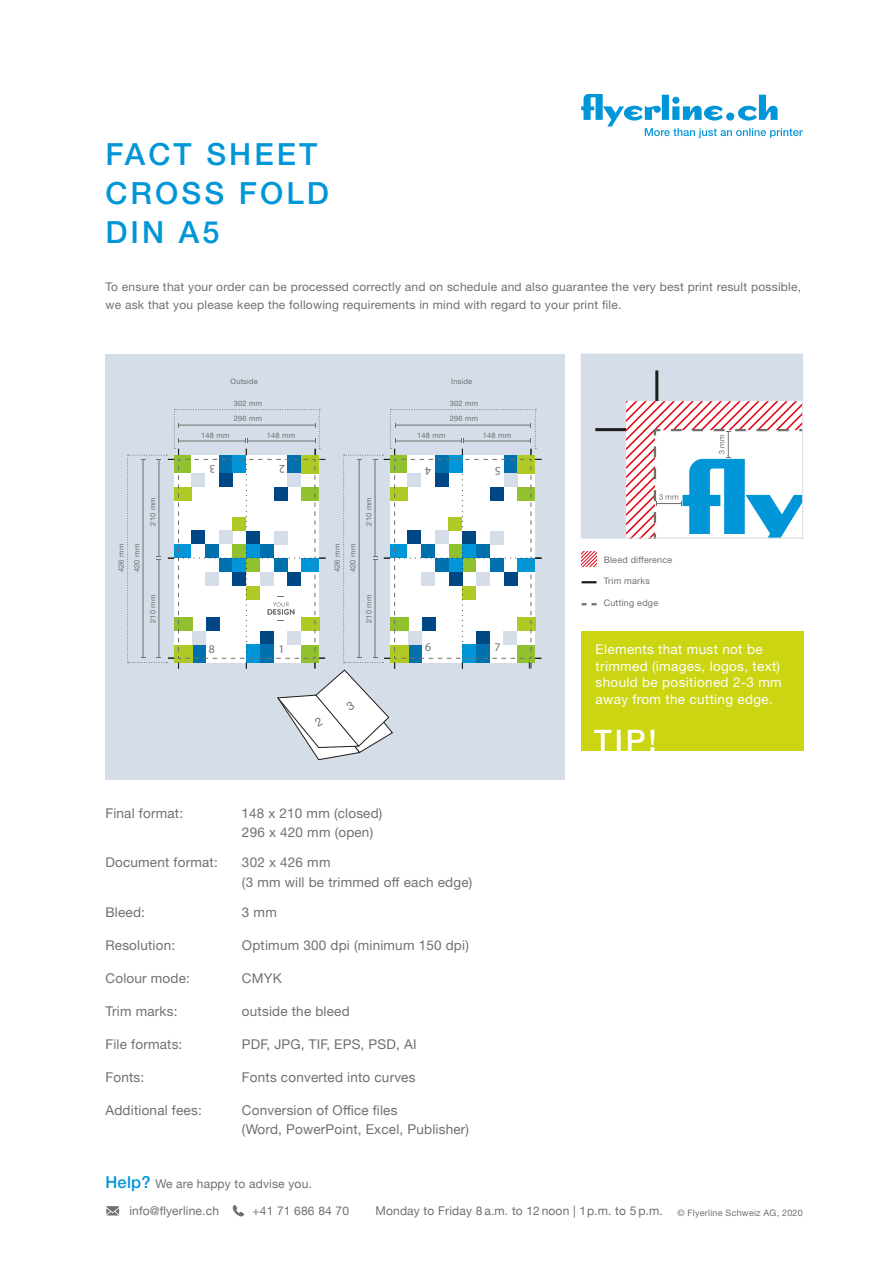
<style>
.page{position:relative;width:893px;height:1263px;background:#fff}
.page>*{position:absolute;margin:0;border:0;box-sizing:border-box;transform-origin:0 0}
.t1{font:500 30.6px/39.2px "Helvetica Neue LT Std";letter-spacing:.1em;color:#0096d7}
.t2{font:500 29.7px "Helvetica Neue LT Std";color:#fff}
.t3{font:13.5px/19.5px "Helvetica Neue LT Std";letter-spacing:.015em;color:#70706f}
.t4{font:13.5px/19.5px "Helvetica Neue";letter-spacing:.015em;color:#70706f}
.t5{font:13.5px/16.5px "Helvetica Neue LT Std";letter-spacing:.025em;color:#fff}
.t6{font:12px/18px "Helvetica Neue LT Std";letter-spacing:.02em;color:#70706f}
.t7{font:12px "Helvetica Neue";letter-spacing:.015em;color:#70706f}
.t8{font:11.85px "Myriad Pro";color:#70706f}
.t9{font:9px "Helvetica Neue LT Std";letter-spacing:.025em;color:#70706f}
.t10{font:7.5px/15.6px "Helvetica Neue LT Std";letter-spacing:.025em;color:#70706f}
.s1{font-family:"Helvetica Neue LT Std";font-weight:500;font-size:16.5px;color:#0096d7}
</style>
<div class="page">
<svg style="left:581px;top:94px;width:222px;height:44px"></svg>
<svg style="left:582px;top:581px;width:15px;height:2px"></svg>
<svg style="left:582px;top:603px;width:15px;height:2px"></svg>
<div style="left:581px;top:354px;width:222px;height:184px;background:#d4dde8"></div>
<hr style="left:655px;top:370px;width:3px;height:31px;background:#1d1d1b">
<hr style="left:595px;top:428px;width:31px;height:3px;background:#1d1d1b">
<svg style="left:626px;top:401px;width:175px;height:135px;background:#cad4e2"></svg>
<div style="left:581px;top:354px;width:222px;height:184px;border:1px solid #d4dde8"></div>
<svg style="left:581px;top:552px;width:15px;height:15px"></svg>
<svg style="left:106px;top:1206px;width:13px;height:9px"></svg>
<svg style="left:232px;top:1205px;width:12px;height:11px"></svg>
<div style="left:582px;top:631px;width:222px;height:120px;background:#cbd512"></div>
<div style="left:105px;top:354px;width:460px;height:425px;background:#d4dde8"></div>
<svg style="left:127px;top:409px;width:415px;height:351px"></svg>
<h1 class="t1" style="left:105px;top:134px;width:225px">FACT SHEET<br>CROSS FOLD<br>DIN A5</h1>
<p class="t6" style="left:105px;top:278px;width:697px">To ensure that your order can be processed correctly and on schedule and also guarantee the very best print result possible, we ask that you please keep the following requirements in mind with regard to your print le.</p>
<p class="t10" style="left:230px;top:373px;width:29px">Outside</p>
<p class="t10" style="left:451px;top:373px;width:22px">Inside</p>
<p class="t10" style="left:113px;top:572px;width:30px;rotate:-90deg">426 mm<br>420 mm</p>
<p class="t10" style="left:145px;top:526px;width:30px;rotate:-90deg">210 mm</p>
<p class="t10" style="left:145px;top:623px;width:30px;rotate:-90deg">210 mm</p>
<p class="t10" style="left:234px;top:395px;width:30px">302 mm<br>296 mm</p>
<p class="t10" style="left:201px;top:427px;width:30px">148 mm</p>
<p class="t10" style="left:267px;top:427px;width:30px">148 mm</p>
<p class="t8" style="left:216px;top:476px;width:8px;rotate:-180deg">3</p>
<p class="t8" style="left:285px;top:476px;width:8px;rotate:-180deg">2</p>
<p class="t8" style="left:209px;top:642px;width:8px">8</p>
<p class="t8" style="left:278px;top:642px;width:8px">1</p>
<p class="t10" style="left:329px;top:572px;width:30px;rotate:-90deg">426 mm<br>420 mm</p>
<p class="t10" style="left:361px;top:526px;width:30px;rotate:-90deg">210 mm</p>
<p class="t10" style="left:361px;top:623px;width:30px;rotate:-90deg">210 mm</p>
<p class="t10" style="left:450px;top:395px;width:30px">302 mm<br>296 mm</p>
<p class="t10" style="left:417px;top:427px;width:30px">148 mm</p>
<p class="t10" style="left:483px;top:427px;width:30px">148 mm</p>
<p class="t8" style="left:431px;top:478px;width:8px;rotate:-180deg">4</p>
<p class="t8" style="left:501px;top:478px;width:8px;rotate:-180deg">5</p>
<p class="t8" style="left:425px;top:640px;width:8px">6</p>
<p class="t8" style="left:495px;top:640px;width:8px">7</p>
<p class="t3" style="left:105px;top:803px;width:79px">Final format:</p>
<p class="t3" style="left:241px;top:803px;width:143px">148 x 210 mm (closed)<br>296 x 420 mm (open)</p>
<p class="t3" style="left:105px;top:852px;width:114px">Document format:</p>
<p class="t3" style="left:242px;top:852px;width:232px">302 x 426 mm<br>(3 mm will be trimmed off each edge)</p>
<p class="t3" style="left:105px;top:902px;width:41px">Bleed:</p>
<p class="t3" style="left:242px;top:902px;width:36px">3 mm</p>
<p class="t3" style="left:105px;top:935px;width:71px">Resolution:</p>
<p class="t3" style="left:242px;top:935px;width:228px">Optimum 300 dpi (minimum 150 dpi)</p>
<p class="t3" style="left:105px;top:968px;width:86px">Colour mode:</p>
<p class="t3" style="left:242px;top:968px;width:41px">CMYK</p>
<p class="t3" style="left:105px;top:1001px;width:74px">Trim marks:</p>
<p class="t3" style="left:242px;top:1001px;width:109px">outside the bleed</p>
<p class="t3" style="left:105px;top:1034px;width:78px">File formats:</p>
<p class="t3" style="left:242px;top:1034px;width:176px">PDF, JPG, TIF, EPS, PSD, AI</p>
<p class="t4" style="left:105px;top:1068px;width:40px">Fonts:</p>
<p class="t4" style="left:242px;top:1068px;width:175px">Fonts converted into curves</p>
<p class="t4" style="left:105px;top:1101px;width:98px">Additional fees:</p>
<p class="t4" style="left:242px;top:1101px;width:229px">Conversion of Office files<br>(Word, PowerPoint, Excel, Publisher)</p>
<p class="t9" style="left:604px;top:554px;width:70px">Bleed difference</p>
<p class="t9" style="left:604px;top:576px;width:48px">Trim marks</p>
<p class="t9" style="left:604px;top:598px;width:56px">Cutting edge</p>
<p class="t5" style="left:596px;top:641px;width:188px">Elements that must not be trimmed (images, logos, text) should be positioned 2-3 mm away from the cutting edge.</p>
<h2 class="t2" style="left:594px;top:722px;width:64px">TIP!</h2>
<p class="t7" style="left:105px;top:1175px;width:208px"><span class="s1">Help?</span> We are happy to advise you.</p>
<p class="t7" style="left:129px;top:1202px;width:91px">info@flyerline.ch</p>
<p class="t7" style="left:252px;top:1202px;width:98px">+41 71 686 84 70</p>
<p class="t7" style="left:375px;top:1202px;width:429px">Monday to Friday 8 a.m. to 12 noon | 1 p.m. to 5 p.m. <sub>©</sub> <sub>Flyerline</sub> <sub>Schweiz</sub> <sub>AG,</sub> <sub>2020</sub></p>
</div>
